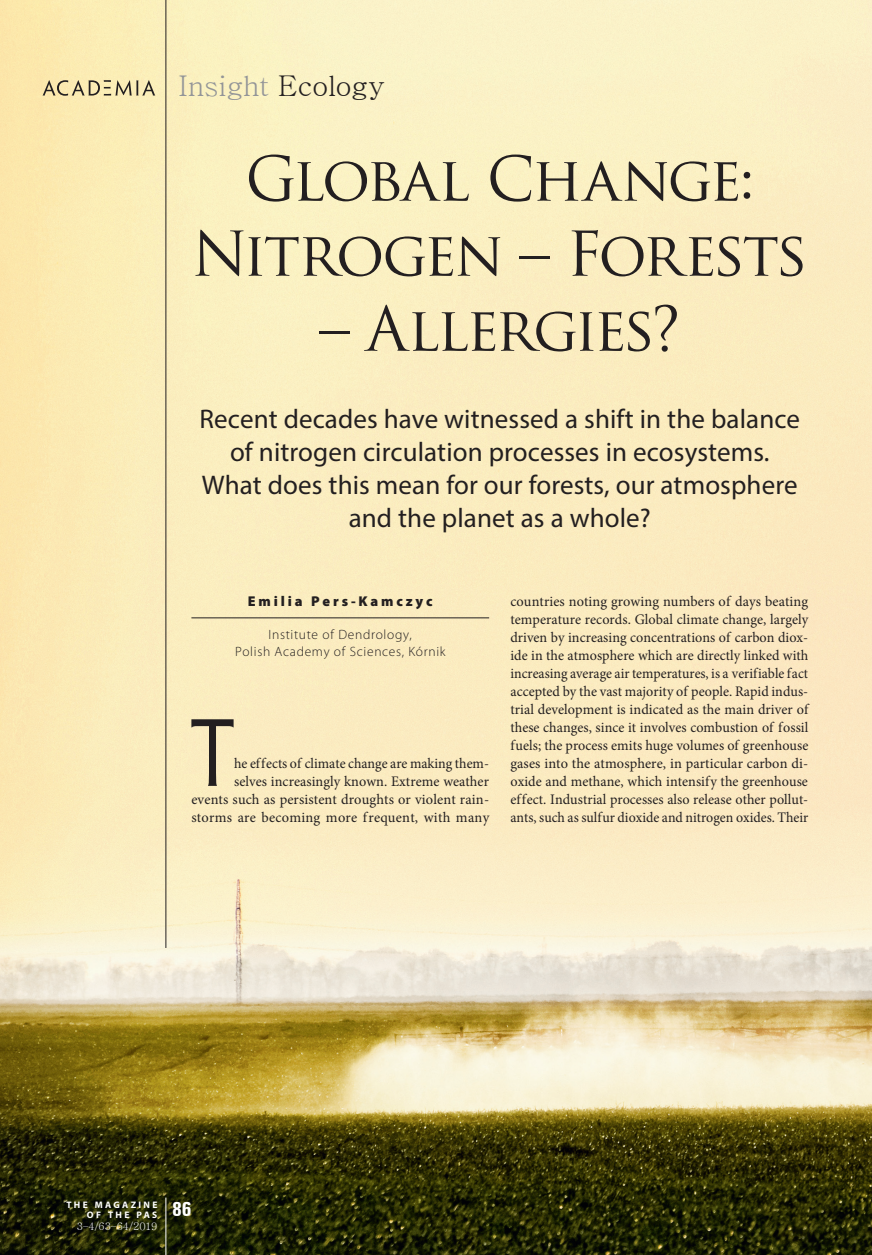
<style>
.page{position:relative;width:872px;height:1255px;background:#fff}
.page>*{position:absolute;margin:0;border:0;box-sizing:border-box;transform-origin:0 0}
.t1{font:85.35px "Penumbra Flare PE";color:#231f20;scale:.87 1}
.t2{font:60px/75px "Trajan Pro";letter-spacing:-.05em;color:#231f20;text-align:center}
.t3{font:28.5px "Batang";letter-spacing:-.015em;color:#939598}
.t4{font:27px/33px "Myriad Pro";letter-spacing:.005em;color:#231f20;text-align:center}
.t5{font:700 condensed 21px "Unitus TEE";color:#fff}
.t6{font:14.55px/18px "Minion Pro";letter-spacing:.005em;color:#231f20;text-align:justify}
.t7{font:14.55px/18px "Minion Pro";letter-spacing:.005em;color:#231f20;text-align:right;scale:.96 1}
.t8{font:900 14.25px "Myriad Pro";letter-spacing:.2em;color:#231f20}
.t9{font:300 13.5px/16.5px "Myriad Pro";letter-spacing:.05em;color:#231f20;text-align:center}
.t10{font:10.5px "Batang";letter-spacing:-.005em;color:#fff}
.t11{font:700 9.45px/10.5px "Myriad Pro";letter-spacing:.245em;color:#fff;text-align:right}
.s1{color:#231f20}
</style>
<div class="page">
<img style="left:0;top:0;width:872px;height:1254px">
<hr style="left:191px;top:617px;width:298px;height:1px;background:#231f20">
<hr style="left:166px;top:0;width:1px;height:947px;background:#231f20">
<hr style="left:165px;top:1197px;width:1px;height:57px;background:#fff">
<svg style="left:43px;top:80px;width:112px;height:16px;background:#c6ba90"></svg>
<h3 class="t3" style="left:179px;top:71px;width:208px">Insight <span class="s1">Ecology</span></h3>
<h2 class="t2" style="left:191px;top:141px;width:618px">Global Change:<br>Nitrogen – Forests</h2>
<h2 class="t2" style="left:319px;top:291px;width:363px">– Allergies?</h2>
<h3 class="t4" style="left:199px;top:402px;width:602px">Recent decades have witnessed a shift in the balance of nitrogen circulation processes in ecosystems.<br>What does this mean for our forests, our atmosphere and the planet as a whole?</h3>
<p class="t8" style="left:248px;top:591px;width:186px">Emilia Pers-Kamczyc</p>
<p class="t9" style="left:235px;top:626px;width:212px">Institute of Dendrology,<br>Polish Academy of Sciences, Kórnik</p>
<h1 class="t1" style="left:191px;top:703px;width:52px">T</h1>
<p class="t7" style="left:191px;top:754px;width:312px">he effects of climate change are making them-<br>selves increasingly known. Extreme weather<br>events such as persistent droughts or violent rain&shy;storms are becoming more frequent, with many</p>
<p class="t6" style="left:510px;top:592px;width:299px">countries noting growing numbers of days beating temperature records. Global climate change, largely driven by increasing concentrations of carbon diox&shy;ide in the atmosphere which are directly linked with increasing average air temperatures, is a verifiable fact accepted by the vast majority of people. Rapid indus&shy;trial development is indicated as the main driver of these changes, since it involves combustion of fossil fuels; the process emits huge volumes of greenhouse gases into the atmosphere, in particular carbon di&shy;oxide and methane, which intensify the greenhouse effect. Industrial processes also release other pollut&shy;ants, such as sulfur dioxide and nitrogen oxides. Their</p>
<p class="t11" style="left:67px;top:1198px;width:92px">THE MAGAZINE<br>OF THE PAS</p>
<p class="t10" style="left:77px;top:1221px;width:82px">3–4/63–64/2019</p>
<h3 class="t5" style="left:172px;top:1196px;width:21px">86</h3>
</div>
